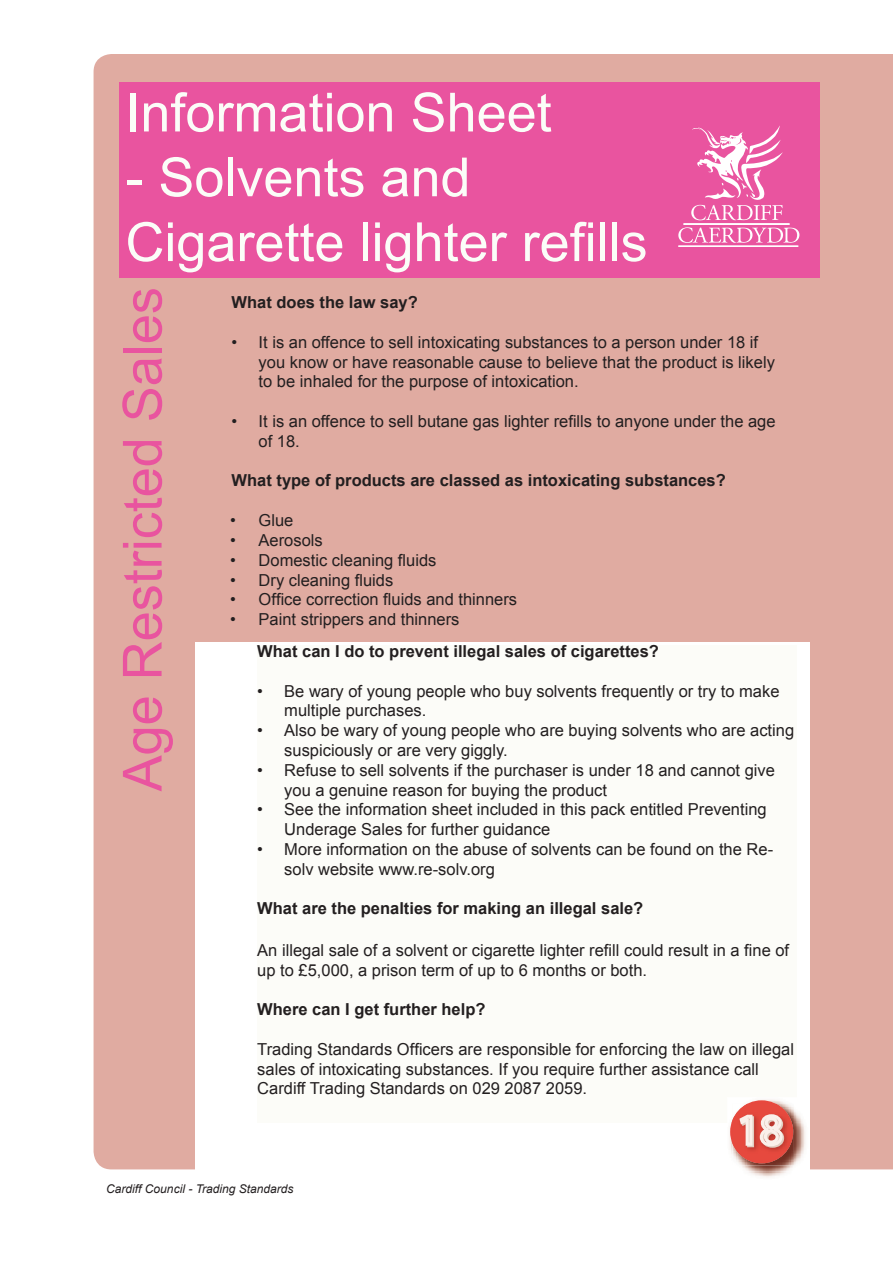
<style>
.page{position:relative;width:893px;height:1263px;background:#fff}
.page>*{position:absolute;margin:0;border:0;box-sizing:border-box;transform-origin:0 0}
.t1{font:54px "Arial";color:#fbfdf8}
.t2{font:54px "Arial";color:#e9549f}
.t3{font:16.5px/19.8px "Arial";color:#231f20}
.t4{font:700 16.5px "Arial";color:#231f20}
.t5{font:italic 12px "Arial";color:#231f20}
</style>
<div class="page">
<div style="left:94px;top:54px;width:799px;height:1115px;background:#e0aba1"></div>
<div style="left:120px;top:82px;width:700px;height:196px;background:#e9549f"></div>
<svg style="left:678px;top:125px;width:121px;height:122px"></svg>
<div style="left:196px;top:296px;width:591px;height:336px;background:#e0aba1"></div>
<div style="left:196px;top:642px;width:614px;height:534px;background:#fff"></div>
<div style="left:257px;top:645px;width:540px;height:478px;background:#fcfcf8"></div>
<img style="left:729px;top:1100px;width:77px;height:77px">
<svg style="left:730px;top:1100px;width:63px;height:63px"></svg>
<img style="left:732px;top:1104px;width:62px;height:61px">
<img style="left:732px;top:1104px;width:61px;height:59px">
<svg style="left:738px;top:1113px;width:48px;height:36px;background:#e69990"></svg>
<p class="t1" style="left:125px;top:77px;width:428px">Information Sheet</p>
<p class="t1" style="left:125px;top:142px;width:347px">- Solvents and</p>
<p class="t1" style="left:125px;top:207px;width:524px">Cigarette lighter refills</p>
<p class="t4" style="left:232px;top:292px;width:188px">What does the law say?</p>
<p class="t3" style="left:259px;top:332px;width:518px">It is an offence to sell intoxicating substances to a person under 18 if you know or have reasonable cause to believe that the product is likely to be inhaled for the purpose of intoxication.</p>
<p class="t3" style="left:259px;top:412px;width:518px">It is an offence to sell butane gas lighter refills to anyone under the age of 18.</p>
<p class="t4" style="left:232px;top:470px;width:496px">What type of products are classed as intoxicating substances?</p>
<p class="t3" style="left:259px;top:511px;width:36px">Glue</p>
<p class="t3" style="left:259px;top:530px;width:66px">Aerosols</p>
<p class="t3" style="left:230px;top:550px;width:208px">• Domestic cleaning fluids</p>
<p class="t3" style="left:230px;top:570px;width:165px">• Dry cleaning fluids</p>
<p class="t3" style="left:230px;top:590px;width:289px">• Office correction fluids and thinners</p>
<p class="t3" style="left:230px;top:610px;width:231px">• Paint strippers and thinners</p>
<p class="t2" style="left:107px;top:791px;width:506px;rotate:-90deg">Age Restricted Sales</p>
<p class="t3" style="left:232px;top:332px;width:7px">•</p>
<p class="t3" style="left:232px;top:412px;width:7px">•</p>
<p class="t3" style="left:230px;top:511px;width:7px">• •</p>
<p class="t4" style="left:257px;top:640px;width:403px">What can I do to prevent illegal sales of cigarettes?</p>
<p class="t3" style="left:284px;top:681px;width:497px">Be wary of young people who buy solvents frequently or try to make multiple purchases.</p>
<p class="t3" style="left:284px;top:721px;width:511px">Also be wary of young people who are buying solvents who are acting suspiciously or are very giggly.</p>
<p class="t3" style="left:284px;top:760px;width:492px">Refuse to sell solvents if the purchaser is under 18 and cannot give you a genuine reason for buying the product</p>
<p class="t3" style="left:284px;top:800px;width:484px">See the information sheet included in this pack entitled Preventing<br>Underage Sales for further guidance</p>
<p class="t3" style="left:284px;top:839px;width:490px">More information on the abuse of solvents can be found on the Re&shy;solv website www.re-solv.org</p>
<p class="t4" style="left:257px;top:898px;width:388px">What are the penalties for making an illegal sale?</p>
<p class="t3" style="left:257px;top:940px;width:533px">An illegal sale of a solvent or cigarette lighter refill could result in a fine of up to £5,000, a prison term of up to 6 months or both.</p>
<p class="t4" style="left:257px;top:998px;width:230px">Where can I get further help?</p>
<p class="t3" style="left:257px;top:1039px;width:538px">Trading Standards Officers are responsible for enforcing the law on illegal sales of intoxicating substances. If you require further assistance call<br>Cardiff Trading Standards on 029 2087 2059.</p>
<p class="t3" style="left:257px;top:681px;width:7px">•</p>
<p class="t3" style="left:257px;top:721px;width:7px">•</p>
<p class="t3" style="left:257px;top:760px;width:7px">•</p>
<p class="t3" style="left:257px;top:800px;width:7px">•</p>
<p class="t3" style="left:257px;top:839px;width:7px">•</p>
<p class="t5" style="left:106px;top:1181px;width:189px">Cardiff Council - Trading Standards</p>
</div>
